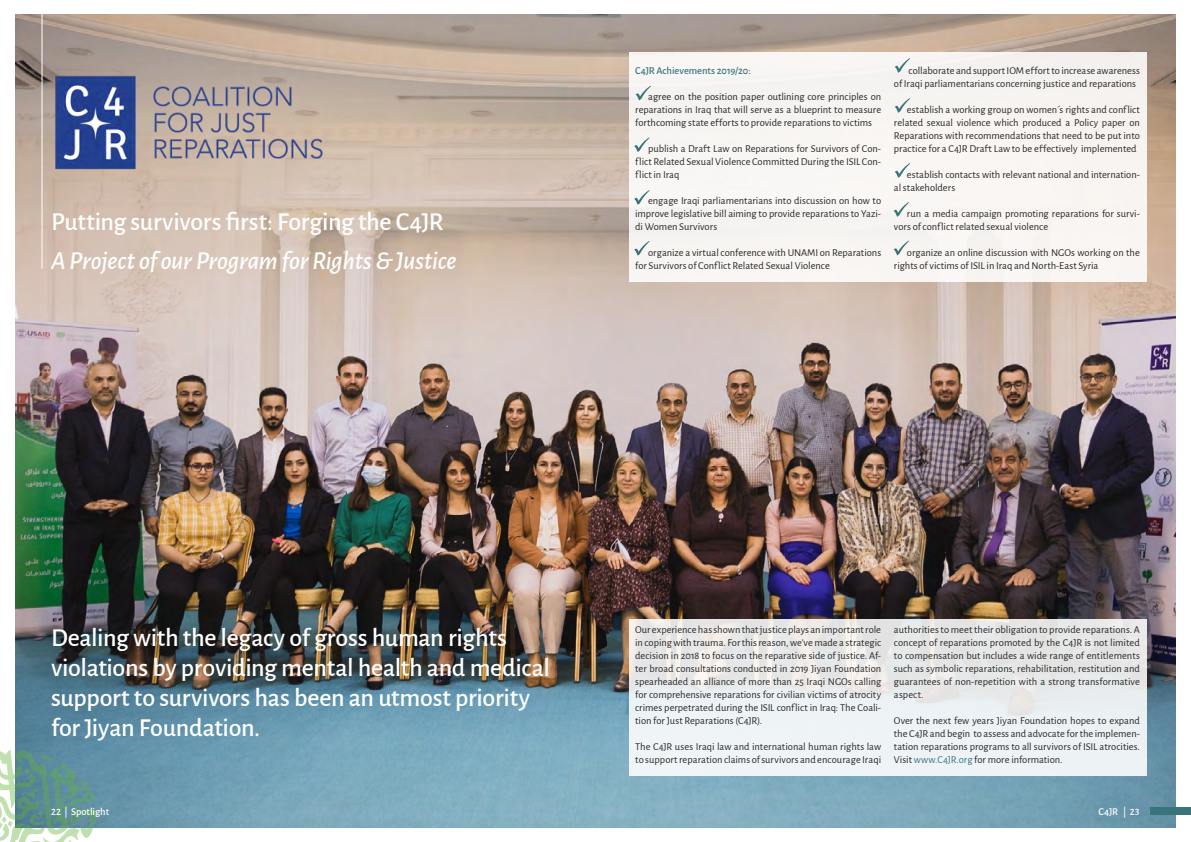
<style>
.page{position:relative;width:1191px;height:842px;background:#fff}
.page>*{position:absolute;margin:0;border:0;box-sizing:border-box;transform-origin:0 0}
.Überschrift_H1{font:500 26px/30px "Alegreya Sans";letter-spacing:-.015em;color:#fff}
.Überschrift_H1-2{font:italic 500 26px "Alegreya Sans";letter-spacing:-.01em;color:#fff}
.Fliesstext{font:10.5px/13px "Alegreya Sans";color:#272726;text-align:justify}
.Fliesstext-2{font:500 10.5px "Alegreya Sans";letter-spacing:-.005em;color:#39737c}
.t1{font:500 10.5px "Alegreya Sans";letter-spacing:-.005em;color:#fff}
.s1{color:#39737c}
</style>
<div class="page">
<img style="left:16px;top:14px;width:1159px;height:814px">
<div style="left:629px;top:52px;width:517px;height:230px;background:#f8f5f2"></div>
<div style="left:629px;top:620px;width:517px;height:156px;background:linear-gradient(to right,#edf0f0,#e8ebed)"></div>
<svg style="left:634px;top:190px;width:15px;height:15px"></svg>
<svg style="left:634px;top:137px;width:15px;height:15px"></svg>
<svg style="left:635px;top:86px;width:16px;height:14px"></svg>
<svg style="left:634px;top:241px;width:15px;height:15px"></svg>
<svg style="left:895px;top:58px;width:15px;height:15px"></svg>
<svg style="left:894px;top:98px;width:16px;height:15px"></svg>
<svg style="left:895px;top:163px;width:15px;height:15px"></svg>
<svg style="left:893px;top:202px;width:16px;height:15px"></svg>
<svg style="left:893px;top:241px;width:16px;height:14px"></svg>
<div style="left:1151px;top:807px;width:40px;height:8px;background:#39737c"></div>
<svg style="left:0;top:749px;width:98px;height:93px;background:#81aaa3"></svg>
<img style="left:53px;top:73px;width:286px;height:99px">
<hr style="left:42px;top:0;width:1px;height:269px;background:#fff">
<p class="Überschrift_H1" style="left:51px;top:205px;width:394px">Putting survivors first: Forging the C4JR</p>
<p class="Überschrift_H1-2" style="left:51px;top:242px;width:407px">A Project of our Program for Rights &amp; Justice</p>
<p class="Fliesstext-2" style="left:635px;top:63px;width:117px">C4JR Achievements 2019/20:</p>
<p class="Fliesstext" style="left:635px;top:89px;width:247px;text-indent:13px">agree on the position paper outlining core principles on reparations in Iraq that will serve as a blueprint to measure forthcoming state efforts to provide reparations to victims</p>
<p class="Fliesstext" style="left:635px;top:141px;width:247px;text-indent:13px">publish a Draft Law on Reparations for Survivors of Con&shy;flict Related Sexual Violence Committed During the ISIL Con&shy;flict in Iraq</p>
<p class="Fliesstext" style="left:635px;top:193px;width:247px;text-indent:13px">engage Iraqi parliamentarians into discussion on how to improve legislative bill aiming to provide reparations to Yazi&shy;di Women Survivors</p>
<p class="Fliesstext" style="left:635px;top:245px;width:247px;text-indent:13px">organize a virtual conference with UNAMI on Reparations for Survivors of Conflict Related Sexual Violence</p>
<p class="Fliesstext" style="left:894px;top:63px;width:247px;text-indent:15px">collaborate and support IOM effort to increase awareness of Iraqi parliamentarians concerning justice and reparations</p>
<p class="Fliesstext" style="left:894px;top:102px;width:247px;text-indent:13px">establish a working group on women´s rights and conflict related sexual violence which produced a Policy paper on Reparations with recommendations that need to be put into practice for a C4JR Draft Law to be effectively implemented</p>
<p class="Fliesstext" style="left:894px;top:167px;width:247px;text-indent:13px">establish contacts with relevant national and internation&shy;al stakeholders</p>
<p class="Fliesstext" style="left:894px;top:206px;width:247px;text-indent:13px">run a media campaign promoting reparations for survi&shy;vors of conflict related sexual violence</p>
<p class="Fliesstext" style="left:894px;top:245px;width:247px;text-indent:13px">organize an online discussion with NGOs working on the rights of victims of ISIL in Iraq and North-East Syria</p>
<p class="Überschrift_H1" style="left:51px;top:621px;width:500px">Dealing with the legacy of gross human rights violations by providing mental health and medical support to survivors has been an utmost priority for Jiyan Foundation.</p>
<p class="Fliesstext" style="left:635px;top:622px;width:247px">Our experience has shown that justice plays an important role in coping with trauma. For this reason, we’ve made a strategic decision in 2018 to focus on the reparative side of justice. Af&shy;ter broad consultations conducted in 2019 Jiyan Foundation spearheaded an alliance of more than 25 Iraqi NGOs calling for comprehensive reparations for civilian victims of atrocity crimes perpetrated during the ISIL conflict in Iraq: The Coali&shy;tion for Just Reparations (C4JR).</p>
<p class="Fliesstext" style="left:635px;top:739px;width:247px">The C4JR uses Iraqi law and international human rights law to support reparation claims of survivors and encourage Iraqi</p>
<p class="Fliesstext" style="left:894px;top:622px;width:247px">authorities to meet their obligation to provide reparations. A concept of reparations promoted by the C4JR is not limited to compensation but includes a wide range of entitlements such as symbolic reparations, rehabilitation, restitution and guarantees of non-repetition with a strong transformative aspect.</p>
<p class="Fliesstext" style="left:894px;top:713px;width:247px">Over the next few years Jiyan Foundation hopes to expand the C4JR and begin to assess and advocate for the implemen&shy;tation reparations programs to all survivors of ISIL atrocities.<br>Visit <span class="s1">www.C4JR.org</span> for more information.</p>
<p class="t1" style="left:51px;top:804px;width:60px">22 | Spotlight</p>
<p class="t1" style="left:1098px;top:804px;width:43px">C4JR | 23</p>
</div>
